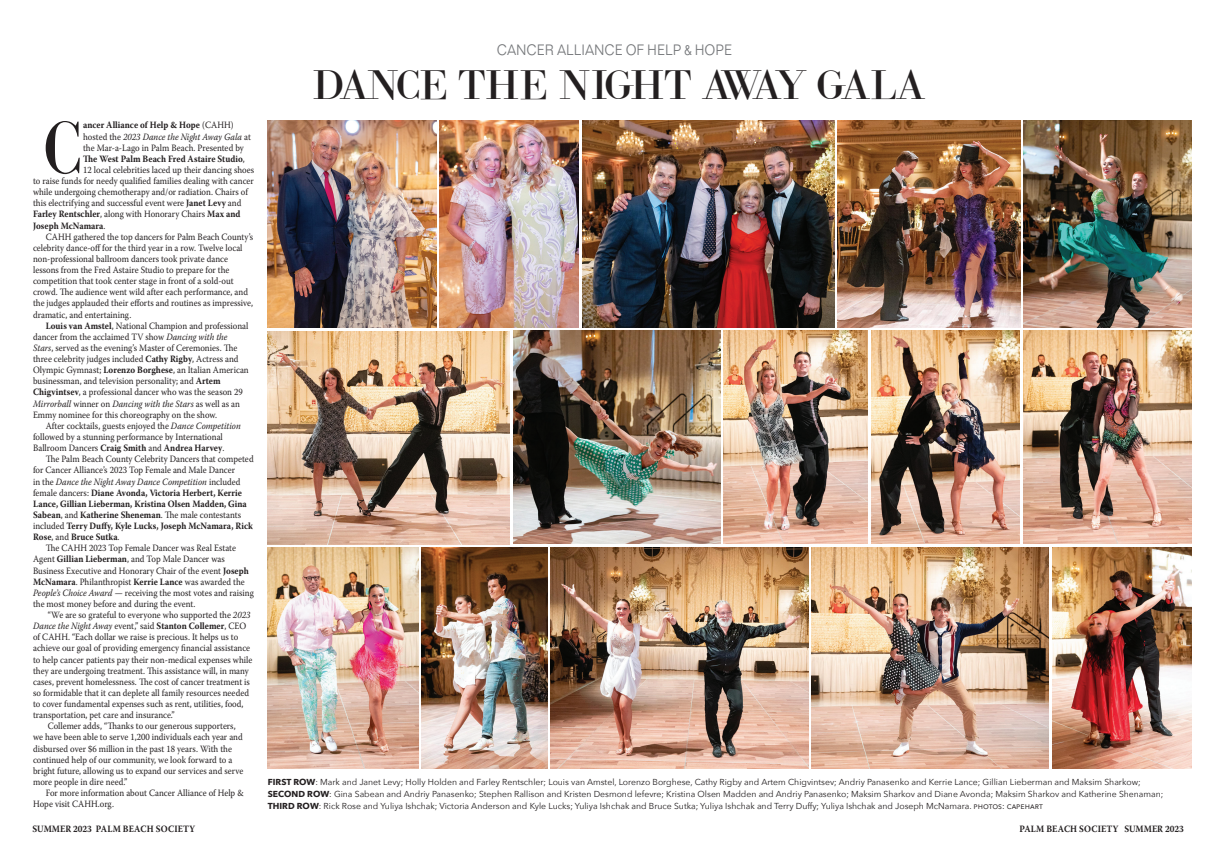
<style>
.page{position:relative;width:1229px;height:867px;background:#fff}
.page>*{position:absolute;margin:0;border:0;box-sizing:border-box;transform-origin:0 0}
.t1{font:77.52px "Bodidota";color:#231f20;scale:.9 1}
.t2{font:43.75px "Bodidota";letter-spacing:-.085em;color:#231f20}
.t3{font:15.75px "Folio T Ligh";color:#76787b;scale:.9 1}
.t4{font:9.62px "Warnock Pro";color:#231f20;scale:.9 1}
.t5{font:700 9.62px "Warnock Pro";color:#231f20;scale:.9 1}
.t6{font:italic 9.62px "Warnock Pro";color:#231f20;scale:.9 1}
.t7{font:8.66px/12.2px "Avenir Next";color:#231f20}
.s1{font-weight:400}
.s2{font-style:normal}
.s3{font-weight:700}
.s4{font-style:italic}
.s5{font-weight:700;font-style:normal}
</style>
<div class="page">
<img style="left:268px;top:120px;width:168px;height:207px">
<img style="left:440px;top:120px;width:138px;height:207px">
<img style="left:582px;top:120px;width:252px;height:207px">
<img style="left:837px;top:120px;width:183px;height:207px">
<img style="left:1023px;top:120px;width:168px;height:207px">
<img style="left:268px;top:331px;width:242px;height:213px">
<img style="left:513px;top:330px;width:207px;height:213px">
<img style="left:724px;top:331px;width:144px;height:212px">
<img style="left:871px;top:331px;width:148px;height:212px">
<img style="left:268px;top:547px;width:150px;height:220px">
<img style="left:421px;top:547px;width:126px;height:221px">
<img style="left:550px;top:547px;width:259px;height:221px">
<img style="left:1052px;top:547px;width:139px;height:221px">
<img style="left:811px;top:547px;width:237px;height:220px">
<img style="left:1023px;top:331px;width:168px;height:212px">
<h1 class="t1" style="left:42px;top:106px;width:48px">C</h1>
<p class="t5" style="left:83px;top:119px;width:169px">ancer Alliance of Help &amp; Hope <span class="s1">(CAHH)</span></p>
<p class="t6" style="left:83px;top:131px;width:188px"><span class="s2">hosted the</span> 2023 Dance the Night Away Gala <span class="s2">at</span></p>
<p class="t4" style="left:83px;top:142px;width:180px">the Mar-a-Lago in Palm Beach. Presented by</p>
<p class="t5" style="left:83px;top:153px;width:181px">The West Palm Beach Fred Astaire Studio<span class="s1">,</span></p>
<p class="t4" style="left:83px;top:164px;width:191px">12 local celebrities laced up their dancing shoes</p>
<p class="t4" style="left:33px;top:175px;width:247px">to raise funds for needy qualified families dealing with cancer</p>
<p class="t4" style="left:33px;top:186px;width:240px">while undergoing chemotherapy and/or radiation. Chairs of</p>
<p class="t4" style="left:33px;top:197px;width:233px">this electrifying and successful event were <span class="s3">Janet Levy</span> and</p>
<p class="t4" style="left:33px;top:208px;width:232px"><span class="s3">Farley Rentschler</span>, along with Honorary Chairs <span class="s3">Max and</span></p>
<p class="t5" style="left:33px;top:219px;width:82px">Joseph McNamara<span class="s1">.</span></p>
<p class="t4" style="left:46px;top:231px;width:232px">CAHH gathered the top dancers for Palm Beach County’s</p>
<p class="t4" style="left:33px;top:242px;width:234px">celebrity dance-off for the third year in a row. Twelve local</p>
<p class="t4" style="left:33px;top:253px;width:218px">non-professional ballroom dancers took private dance</p>
<p class="t4" style="left:33px;top:264px;width:220px">lessons from the Fred Astaire Studio to prepare for the</p>
<p class="t4" style="left:33px;top:275px;width:224px">competition that took center stage in front of a sold-out</p>
<p class="t4" style="left:33px;top:286px;width:240px">crowd. The audience went wild after each performance, and</p>
<p class="t4" style="left:33px;top:297px;width:246px">the judges applauded their efforts and routines as impressive,</p>
<p class="t4" style="left:33px;top:308px;width:111px">dramatic, and entertaining.</p>
<p class="t4" style="left:46px;top:320px;width:227px"><span class="s3">Louis van Amstel</span>, National Champion and professional</p>
<p class="t4" style="left:33px;top:331px;width:217px">dancer from the acclaimed TV show <span class="s4">Dancing with the</span></p>
<p class="t4" style="left:33px;top:342px;width:228px"><span class="s4">Stars</span>, served as the evening’s Master of Ceremonies. The</p>
<p class="t4" style="left:33px;top:353px;width:230px">three celebrity judges included <span class="s3">Cathy Rigby</span>, Actress and</p>
<p class="t4" style="left:33px;top:364px;width:241px">Olympic Gymnast; <span class="s3">Lorenzo Borghese</span>, an Italian American</p>
<p class="t4" style="left:33px;top:375px;width:210px">businessman, and television personality; and <span class="s3">Artem</span></p>
<p class="t4" style="left:33px;top:386px;width:234px"><span class="s3">Chigvintsev</span>, a professional dancer who was the season 29</p>
<p class="t6" style="left:33px;top:397px;width:231px">Mirrorball <span class="s2">winner on</span> Dancing with the Stars <span class="s2">as well as an</span></p>
<p class="t4" style="left:33px;top:408px;width:206px">Emmy nominee for this choreography on the show.</p>
<p class="t4" style="left:46px;top:420px;width:218px">After cocktails, guests enjoyed the <span class="s4">Dance Competition</span></p>
<p class="t4" style="left:33px;top:431px;width:212px">followed by a stunning performance by International</p>
<p class="t5" style="left:33px;top:442px;width:214px"><span class="s1">Ballroom Dancers</span> Craig Smith <span class="s1">and</span> Andrea Harvey<span class="s1">.</span></p>
<p class="t4" style="left:46px;top:453px;width:233px">The Palm Beach County Celebrity Dancers that competed</p>
<p class="t4" style="left:33px;top:464px;width:226px">for Cancer Alliance’s 2023 Top Female and Male Dancer</p>
<p class="t6" style="left:33px;top:475px;width:232px"><span class="s2">in the</span> Dance the Night Away Dance Competition <span class="s2">included</span></p>
<p class="t5" style="left:33px;top:486px;width:234px"><span class="s1">female dancers:</span> Diane Avonda, Victoria Herbert, Kerrie</p>
<p class="t5" style="left:33px;top:497px;width:239px">Lance, Gillian Lieberman, Kristina Olsen Madden, Gina</p>
<p class="t5" style="left:33px;top:508px;width:233px">Sabean<span class="s1">, and</span> Katherine Sheneman<span class="s1">. The male contestants</span></p>
<p class="t5" style="left:33px;top:520px;width:246px"><span class="s1">included</span> Terry Duffy, Kyle Lucks, Joseph McNamara, Rick</p>
<p class="t5" style="left:33px;top:531px;width:98px">Rose<span class="s1">, and</span> Bruce Sutka<span class="s1">.</span></p>
<p class="t4" style="left:46px;top:542px;width:213px">The CAHH 2023 Top Female Dancer was Real Estate</p>
<p class="t4" style="left:33px;top:553px;width:215px">Agent <span class="s3">Gillian Lieberman</span>, and Top Male Dancer was</p>
<p class="t4" style="left:33px;top:564px;width:241px">Business Executive and Honorary Chair of the event <span class="s3">Joseph</span></p>
<p class="t4" style="left:33px;top:575px;width:237px"><span class="s3">McNamara</span>. Philanthropist <span class="s3">Kerrie Lance</span> was awarded the</p>
<p class="t4" style="left:33px;top:586px;width:247px"><span class="s4">People’s Choice Award</span> — receiving the most votes and raising</p>
<p class="t4" style="left:33px;top:597px;width:182px">the most money before and during the event.</p>
<p class="t4" style="left:48px;top:609px;width:227px">“We are so grateful to everyone who supported the <span class="s4">2023</span></p>
<p class="t6" style="left:33px;top:620px;width:238px">Dance the Night Away <span class="s2">event,” said</span> <span class="s5">Stanton Collemer</span><span class="s2">, CEO</span></p>
<p class="t4" style="left:33px;top:631px;width:229px">of CAHH. “Each dollar we raise is precious. It helps us to</p>
<p class="t4" style="left:33px;top:642px;width:243px">achieve our goal of providing emergency financial assistance</p>
<p class="t4" style="left:33px;top:653px;width:245px">to help cancer patients pay their non-medical expenses while</p>
<p class="t4" style="left:33px;top:664px;width:241px">they are undergoing treatment. This assistance will, in many</p>
<p class="t4" style="left:33px;top:675px;width:242px">cases, prevent homelessness. The cost of cancer treatment is</p>
<p class="t4" style="left:33px;top:686px;width:241px">so formidable that it can deplete all family resources needed</p>
<p class="t4" style="left:33px;top:697px;width:235px">to cover fundamental expenses such as rent, utilities, food,</p>
<p class="t4" style="left:33px;top:709px;width:159px">transportation, pet care and insurance.”</p>
<p class="t4" style="left:48px;top:720px;width:210px">Collemer adds, “Thanks to our generous supporters,</p>
<p class="t4" style="left:33px;top:731px;width:234px">we have been able to serve 1,200 individuals each year and</p>
<p class="t4" style="left:33px;top:742px;width:222px">disbursed over $6 million in the past 18 years. With the</p>
<p class="t4" style="left:33px;top:753px;width:223px">continued help of our community, we look forward to a</p>
<p class="t4" style="left:33px;top:764px;width:235px">bright future, allowing us to expand our services and serve</p>
<p class="t4" style="left:33px;top:775px;width:106px">more people in dire need.”</p>
<p class="t4" style="left:46px;top:786px;width:221px">For more information about Cancer Alliance of Help &amp;</p>
<p class="t4" style="left:33px;top:798px;width:91px">Hope visit CAHH.org.</p>
<h3 class="t3" style="left:497px;top:41px;width:263px">CANCER ALLIANCE OF HELP &amp; HOPE</h3>
<h2 class="t2" style="left:312px;top:61px;width:615px">DANCE THE NIGHT AWAY GALA</h2>
<p class="t7" style="left:268px;top:775px;width:897px"><span class="s3">FIRST ROW</span>: Mark and Janet Levy; Holly Holden and Farley Rentschler; Louis van Amstel, Lorenzo Borghese, Cathy Rigby and Artem Chigvintsev; Andriy Panasenko and Kerrie Lance; Gillian Lieberman and Maksim Sharkow;<br><span class="s3">SECOND ROW</span>: Gina Sabean and Andriy Panasenko; Stephen Rallison and Kristen Desmond lefevre; Kristina Olsen Madden and Andriy Panasenko; Maksim Sharkov and Diane Avonda; Maksim Sharkov and Katherine Shenaman;<br><span class="s3">THIRD ROW</span>: Rick Rose and Yuliya Ishchak; Victoria Anderson and Kyle Lucks; Yuliya Ishchak and Bruce Sutka; Yuliya Ishchak and Terry Duffy; Yuliya Ishchak and Joseph McNamara. photos: capehart</p>
<p class="t5" style="left:33px;top:823px;width:182px">SUMMER 2023 PALM BEACH SOCIETY</p>
<p class="t5" style="left:1019px;top:822px;width:184px">PALM BEACH SOCIETY SUMMER 2023</p>
</div>
